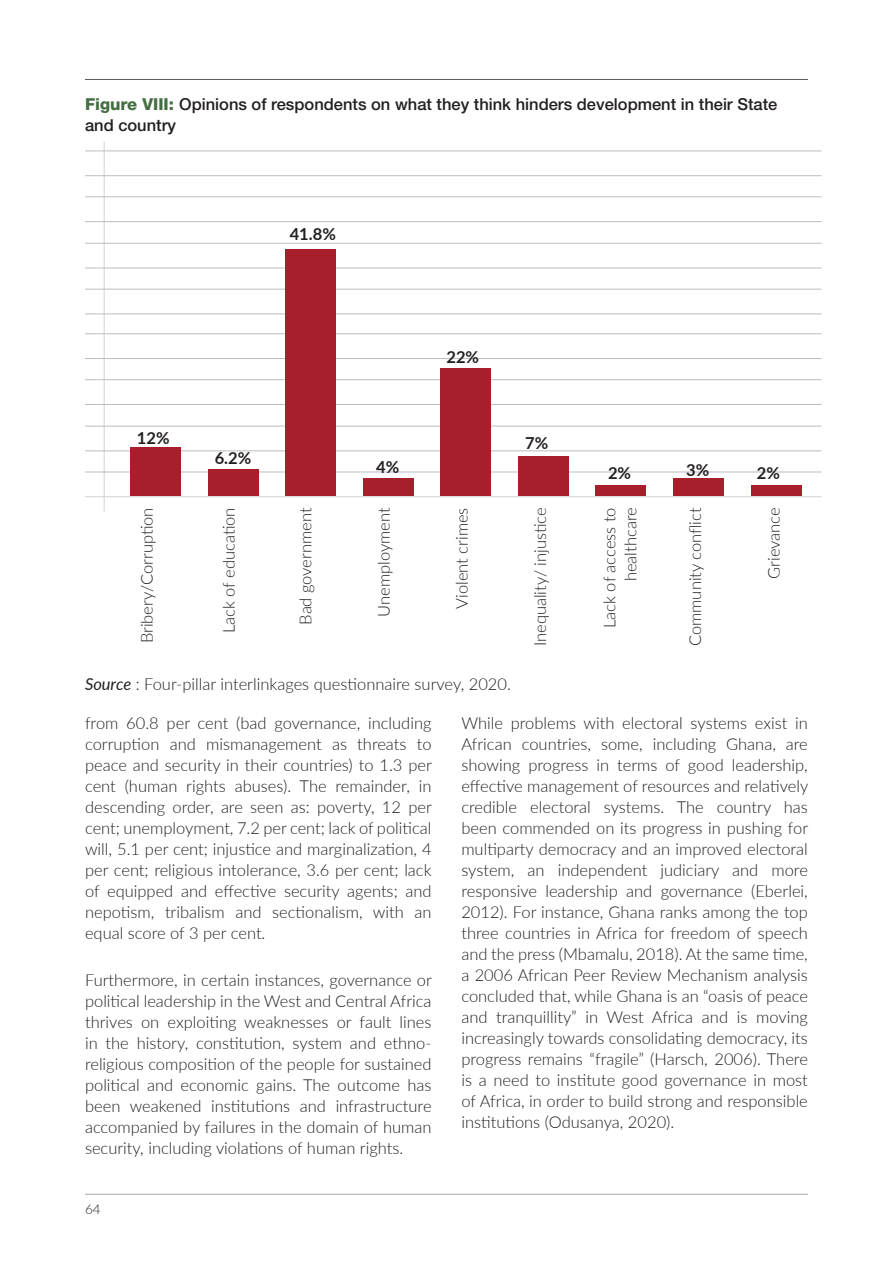
<style>
.page{position:relative;width:893px;height:1263px;background:#fff}
.page>*{position:absolute;margin:0;border:0;box-sizing:border-box;transform-origin:0 0}
.t1{font:300 16.5px/21px "Lato";color:#231f20;text-align:justify}
.t2{font:500 16.5px/21px "Helvetica Neue LT Std";color:#231f20}
.t3{font:700 16.5px "Lato";color:#231f20}
.t4{font:300 13.5px "Lato";color:#231f20}
.s1{font-weight:800;color:#436e41}
.s2{font-weight:400;font-style:italic}
</style>
<div class="page">
<hr style="left:85px;top:1194px;width:723px;height:1px;background:#a8a9ad">
<hr style="left:85px;top:79px;width:723px;height:1px;background:#57585a">
<hr style="left:104px;top:142px;width:1px;height:370px;background:#d1d2d4">
<hr style="left:85px;top:496px;width:736px;height:1px;background:#d1d2d4">
<hr style="left:85px;top:451px;width:736px;height:1px;background:#bcbdc0">
<hr style="left:85px;top:472px;width:736px;height:1px;background:#bcbdc0">
<hr style="left:85px;top:426px;width:736px;height:1px;background:#bcbdc0">
<hr style="left:85px;top:314px;width:736px;height:1px;background:#bcbdc0">
<hr style="left:85px;top:268px;width:736px;height:1px;background:#bcbdc0">
<hr style="left:85px;top:289px;width:736px;height:1px;background:#bcbdc0">
<hr style="left:85px;top:243px;width:736px;height:1px;background:#bcbdc0">
<hr style="left:85px;top:404px;width:736px;height:1px;background:#bcbdc0">
<hr style="left:85px;top:358px;width:736px;height:1px;background:#bcbdc0">
<hr style="left:85px;top:379px;width:736px;height:1px;background:#bcbdc0">
<hr style="left:85px;top:333px;width:736px;height:1px;background:#bcbdc0">
<hr style="left:85px;top:221px;width:736px;height:1px;background:#bcbdc0">
<hr style="left:85px;top:175px;width:736px;height:1px;background:#bcbdc0">
<hr style="left:85px;top:197px;width:736px;height:1px;background:#bcbdc0">
<hr style="left:85px;top:151px;width:736px;height:1px;background:#bcbdc0">
<div style="left:130px;top:447px;width:51px;height:49px;background:#a71f2b"></div>
<div style="left:208px;top:469px;width:51px;height:27px;background:#a71f2b"></div>
<div style="left:518px;top:456px;width:51px;height:40px;background:#a71f2b"></div>
<div style="left:673px;top:478px;width:51px;height:18px;background:#a71f2b"></div>
<div style="left:595px;top:485px;width:51px;height:11px;background:#a71f2b"></div>
<div style="left:750px;top:485px;width:51px;height:11px;background:#a71f2b"></div>
<div style="left:363px;top:478px;width:51px;height:18px;background:#a71f2b"></div>
<div style="left:440px;top:368px;width:51px;height:128px;background:#a71f2b"></div>
<div style="left:285px;top:249px;width:51px;height:247px;background:#a71f2b"></div>
<p class="t2" style="left:85px;top:93px;width:694px"><span class="s1">Figure VIII:</span> Opinions of respondents on what they think hinders development in their State and country</p>
<p class="t3" style="left:290px;top:222px;width:48px">41.8%</p>
<p class="t3" style="left:137px;top:426px;width:34px">12%</p>
<p class="t3" style="left:215px;top:445px;width:38px">6.2%</p>
<p class="t3" style="left:376px;top:454px;width:25px">4%</p>
<p class="t3" style="left:446px;top:344px;width:34px">22%</p>
<p class="t3" style="left:525px;top:430px;width:25px">7%</p>
<p class="t3" style="left:608px;top:460px;width:25px">2%</p>
<p class="t3" style="left:686px;top:457px;width:25px">3%</p>
<p class="t3" style="left:757px;top:460px;width:25px">2%</p>
<p class="t1" style="left:136px;top:643px;width:137px;rotate:-90deg">Bribery/Corruption</p>
<p class="t1" style="left:218px;top:633px;width:127px;rotate:-90deg">Lack of education</p>
<p class="t1" style="left:294px;top:625px;width:119px;rotate:-90deg">Bad government</p>
<p class="t1" style="left:373px;top:617px;width:111px;rotate:-90deg">Unemployment</p>
<p class="t1" style="left:451px;top:609px;width:103px;rotate:-90deg">Violent crimes</p>
<p class="t1" style="left:529px;top:646px;width:140px;rotate:-90deg">Inequality/ injustice</p>
<p class="t1" style="left:598px;top:628px;width:122px;text-align:right;rotate:-90deg">Lack of access to healthcare</p>
<p class="t1" style="left:684px;top:646px;width:140px;rotate:-90deg">Community conflict</p>
<p class="t1" style="left:763px;top:579px;width:73px;rotate:-90deg">Grievance</p>
<p class="t1" style="left:85px;top:673px;width:427px"><span class="s2">Source</span> : Four-pillar interlinkages questionnaire survey, 2020.</p>
<p class="t1" style="left:85px;top:712px;width:348px">from 60.8 per cent (bad governance, including corruption and mismanagement as threats to peace and security in their countries) to 1.3 per cent (human rights abuses). The remainder, in descending order, are seen as: poverty, 12 per cent; unemployment, 7.2 per cent; lack of political will, 5.1 per cent; injustice and marginalization, 4 per cent; religious intolerance, 3.6 per cent; lack of equipped and effective security agents; and nepotism, tribalism and sectionalism, with an equal score of 3 per cent.</p>
<p class="t1" style="left:85px;top:968px;width:348px">Furthermore, in certain instances, governance or political leadership in the West and Central Africa thrives on exploiting weaknesses or fault lines in the history, constitution, system and ethno&shy;religious composition of the people for sustained political and economic gains. The outcome has been weakened institutions and infrastructure accompanied by failures in the domain of human security, including violations of human rights.</p>
<p class="t4" style="left:85px;top:1199px;width:17px">64</p>
<p class="t1" style="left:461px;top:712px;width:348px">While problems with electoral systems exist in African countries, some, including Ghana, are showing progress in terms of good leadership, effective management of resources and relatively credible electoral systems. The country has been commended on its progress in pushing for multiparty democracy and an improved electoral system, an independent judiciary and more responsive leadership and governance (Eberlei, 2012). For instance, Ghana ranks among the top three countries in Africa for freedom of speech and the press (Mbamalu, 2018). At the same time, a 2006 African Peer Review Mechanism analysis concluded that, while Ghana is an “oasis of peace and tranquillity” in West Africa and is moving increasingly towards consolidating democracy, its progress remains “fragile” (Harsch, 2006). There is a need to institute good governance in most of Africa, in order to build strong and responsible institutions (Odusanya, 2020).</p>
</div>
